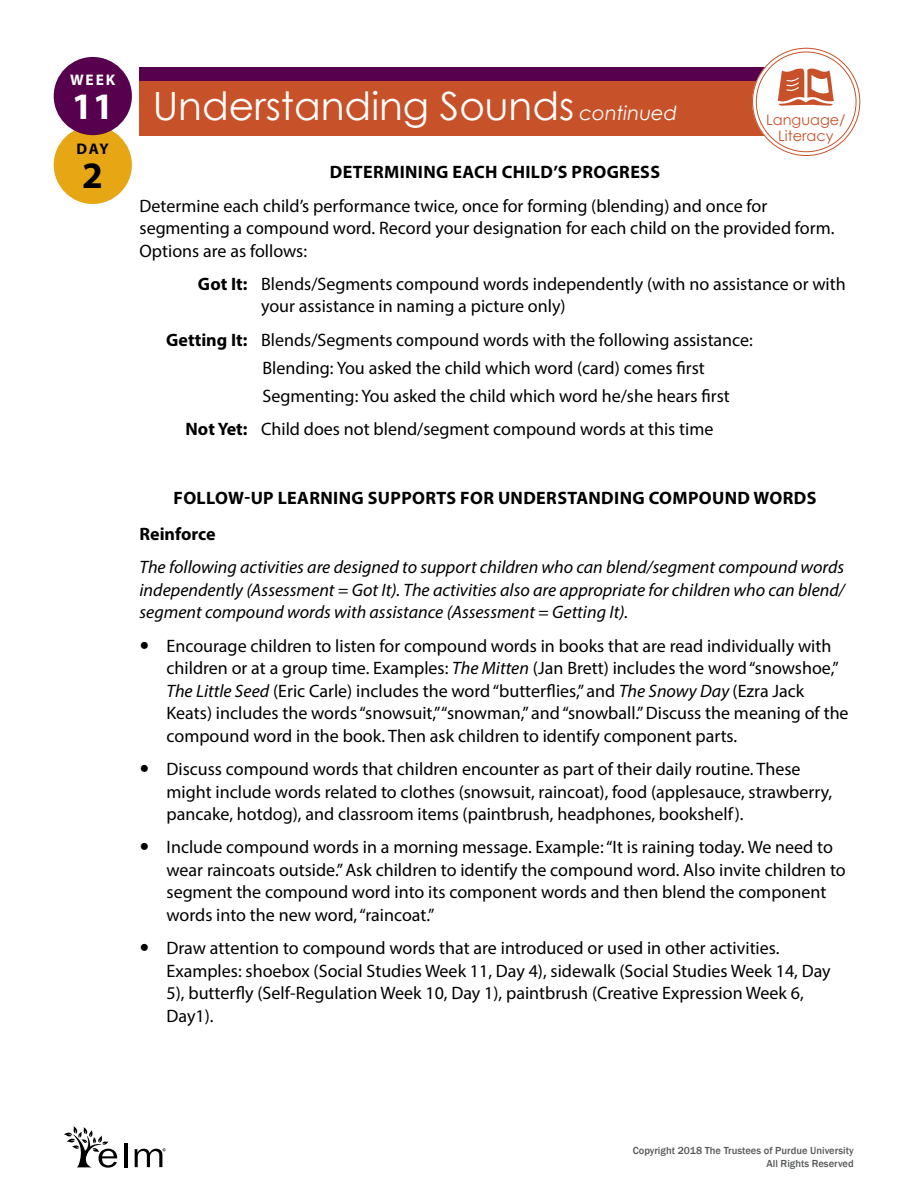
<style>
.page{position:relative;width:918px;height:1188px;background:#fff}
.page>*{position:absolute;margin:0;border:0;box-sizing:border-box;transform-origin:0 0}
.t1{font:39px "Century Gothic";color:#fff}
.t2{font:700 37.5px "Myriad Pro";color:#fff}
.t3{font:700 37.5px "Myriad Pro";color:#000}
._3-17_Body_Progress{font:18px/22.5px "Myriad Pro";color:#000}
._3-13_Italic_Body_Pr{font:italic 18px/22.5px "Myriad Pro";color:#000;text-align:justify}
._3-16_Got_it_Progres{font:18px "Myriad Pro";color:#000}
._3-11_GREP_Extra_Ind{font:18px "Myriad Pro";color:#000}
._3-15_Ctr_Subhead_Pr{font:700 18px "Myriad Pro";letter-spacing:.02em;color:#000}
._3-14_Subhead_Progre{font:700 18px "Myriad Pro";color:#000}
.t4{font:700 15.45px "Myriad Pro";color:#fff}
.t5{font:700 15.45px "Myriad Pro";color:#000}
.t6{font:14.55px/15.9px "Century Gothic";color:#c75229;text-align:center}
.t7{font:500 10.5px/12.6px "Franklin Gothic";color:#58595b;text-align:right}
.s1{font-weight:700}
.s2{font-style:italic;font-size:19.5px}
.s3{font-style:italic}
</style>
<div class="page">
<div style="left:140px;top:68px;width:631px;height:68px;background:#c75229"></div>
<div style="left:140px;top:68px;width:631px;height:13px;background:#56004e"></div>
<div style="left:54px;top:126px;width:78px;height:78px;background:#e7a614;border-radius:50%"></div>
<div style="left:54px;top:57px;width:78px;height:78px;background:#56004e;border-radius:50%"></div>
<div style="left:754px;top:50px;width:104px;height:104px;background:#fff;border-radius:50%"></div>
<div style="left:752px;top:48px;width:108px;height:108px;border:4px solid #fff;border-radius:50%"></div>
<svg style="left:778px;top:69px;width:56px;height:37px"></svg>
<hr style="left:124px;top:1143px;width:3px;height:24px;background:#000">
<svg style="left:64px;top:1126px;width:53px;height:42px"></svg>
<svg style="left:135px;top:1148px;width:31px;height:19px"></svg>
<p class="t4" style="left:70px;top:69px;width:47px">WEEK</p>
<h2 class="t2" style="left:72px;top:82px;width:43px">11</h2>
<p class="t5" style="left:77px;top:138px;width:34px">DAY</p>
<h2 class="t3" style="left:82px;top:151px;width:22px">2</h2>
<p class="_3-15_Ctr_Subhead_Pr" style="left:330px;top:161px;width:332px">DETERMINING EACH CHILD’S PROGRESS</p>
<p class="_3-17_Body_Progress" style="left:140px;top:194px;width:697px">Determine each child’s performance twice, once for forming (blending) and once for segmenting a compound word. Record your designation for each child on the provided form.<br>Options are as follows:</p>
<p class="_3-17_Body_Progress" style="left:261px;top:272px;width:586px;text-indent:-63px"><span class="s1">Got It:</span> Blends/Segments compound words independently (with no assistance or with your assistance in naming a picture only)</p>
<p class="_3-16_Got_it_Progres" style="left:166px;top:329px;width:588px"><span class="s1">Getting It:</span> Blends/Segments compound words with the following assistance:</p>
<p class="_3-11_GREP_Extra_Ind" style="left:263px;top:357px;width:444px">Blending: You asked the child which word (card) comes first</p>
<p class="_3-11_GREP_Extra_Ind" style="left:263px;top:384px;width:469px">Segmenting: You asked the child which word he/she hears first</p>
<p class="_3-16_Got_it_Progres" style="left:186px;top:418px;width:529px"><span class="s1">Not Yet:</span> Child does not blend/segment compound words at this time</p>
<h1 class="t1" style="left:153px;top:78px;width:526px">Understanding Sounds <span class="s2">continued</span></h1>
<p class="t6" style="left:766px;top:111px;width:81px">Language/<br>Literacy</p>
<p class="_3-15_Ctr_Subhead_Pr" style="left:173px;top:486px;width:645px">FOLLOW-UP LEARNING SUPPORTS FOR UNDERSTANDING COMPOUND WORDS</p>
<p class="_3-14_Subhead_Progre" style="left:140px;top:522px;width:78px">Reinforce</p>
<p class="_3-13_Italic_Body_Pr" style="left:140px;top:556px;width:707px">The following activities are designed to support children who can blend/segment compound words independently (Assessment = Got It). The activities also are appropriate for children who can blend/ segment compound words with assistance (Assessment = Getting It).</p>
<p class="_3-17_Body_Progress" style="left:167px;top:634px;width:684px">Encourage children to listen for compound words in books that are read individually with children or at a group time. Examples: <span class="s3">The Mitten</span> (Jan Brett) includes the word “snowshoe,” <span class="s3">The Little Seed</span> (Eric Carle) includes the word “butterflies,” and <span class="s3">The Snowy Day</span> (Ezra Jack Keats) includes the words “snowsuit,” “snowman,” and “snowball.” Discuss the meaning of the compound word in the book. Then ask children to identify component parts.</p>
<p class="_3-17_Body_Progress" style="left:167px;top:758px;width:667px">Discuss compound words that children encounter as part of their daily routine. These might include words related to clothes (snowsuit, raincoat), food (applesauce, strawberry, pancake, hotdog), and classroom items (paintbrush, headphones, bookshelf).</p>
<p class="_3-17_Body_Progress" style="left:167px;top:836px;width:681px">Include compound words in a morning message. Example: “It is raining today. We need to wear raincoats outside.” Ask children to identify the compound word. Also invite children to segment the compound word into its component words and then blend the component words into the new word, “raincoat.”</p>
<p class="_3-17_Body_Progress" style="left:167px;top:937px;width:666px">Draw attention to compound words that are introduced or used in other activities.<br>Examples: shoebox (Social Studies Week 11, Day 4), sidewalk (Social Studies Week 14, Day 5), butterfly (Self-Regulation Week 10, Day 1), paintbrush (Creative Expression Week 6, Day1).</p>
<p class="t7" style="left:633px;top:1145px;width:223px">Copyright 2018 The Trustees of Purdue University<br>All Rights Reserved</p>
</div>
